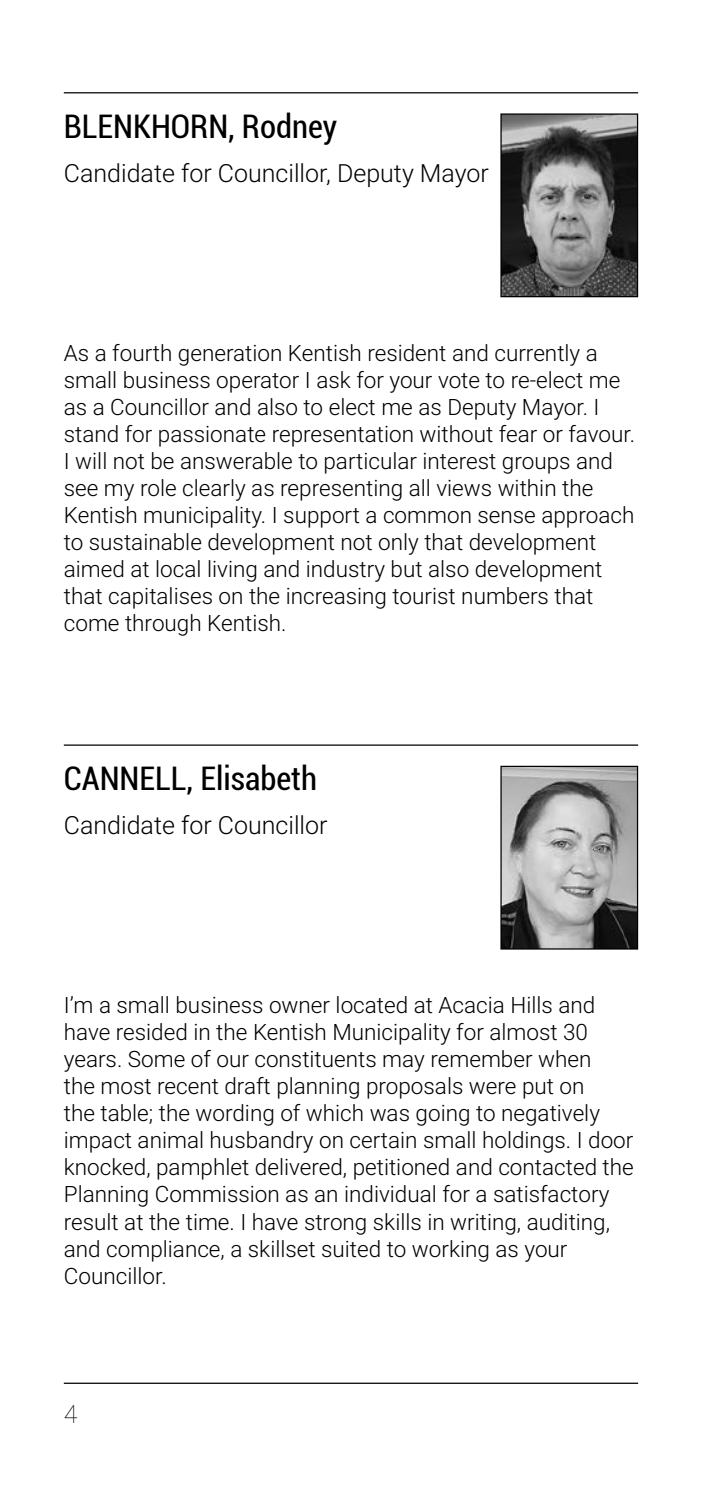
<style>
.page{position:relative;width:702px;height:1489px;background:#fff}
.page>*{position:absolute;margin:0;border:0;box-sizing:border-box;transform-origin:0 0}
.t1{font:condensed 32.5px "Roboto";color:#000}
.t2{font:300 25px "Roboto";color:#000}
.t3{font:100 25px "Roboto";color:#000}
.t4{font:300 22.5px/27px "Roboto";color:#000}
</style>
<div class="page">
<hr style="left:64px;top:92px;width:574px;height:1px;background:#000">
<hr style="left:64px;top:1382px;width:574px;height:1px;background:#000">
<hr style="left:64px;top:744px;width:574px;height:1px;background:#000">
<img style="left:502px;top:767px;width:134px;height:180px">
<div style="left:500px;top:765px;width:138px;height:184px;border:1px solid #000"></div>
<img style="left:502px;top:115px;width:134px;height:180px">
<div style="left:500px;top:113px;width:138px;height:184px;border:1px solid #000"></div>
<h1 class="t1" style="left:64px;top:104px;width:275px">BLENKHORN, Rodney</h1>
<p class="t2" style="left:64px;top:156px;width:426px">Candidate for Councillor, Deputy Mayor</p>
<p class="t4" style="left:64px;top:339px;width:572px">As a fourth generation Kentish resident and currently a small business operator I ask for your vote to re-elect me as a Councillor and also to elect me as Deputy Mayor. I stand for passionate representation without fear or favour.<br>I will not be answerable to particular interest groups and see my role clearly as representing all views within the Kentish municipality. I support a common sense approach to sustainable development not only that development aimed at local living and industry but also development that capitalises on the increasing tourist numbers that come through Kentish.</p>
<h1 class="t1" style="left:64px;top:756px;width:255px">CANNELL, Elisabeth</h1>
<p class="t2" style="left:64px;top:808px;width:265px">Candidate for Councillor</p>
<p class="t4" style="left:64px;top:991px;width:571px">I’m a small business owner located at Acacia Hills and have resided in the Kentish Municipality for almost 30 years. Some of our constituents may remember when<br>the most recent draft planning proposals were put on<br>the table; the wording of which was going to negatively impact animal husbandry on certain small holdings. I door knocked, pamphlet delivered, petitioned and contacted the Planning Commission as an individual for a satisfactory result at the time. I have strong skills in writing, auditing, and compliance, a skillset suited to working as your Councillor.</p>
<p class="t3" style="left:64px;top:1396px;width:15px">4</p>
</div>
